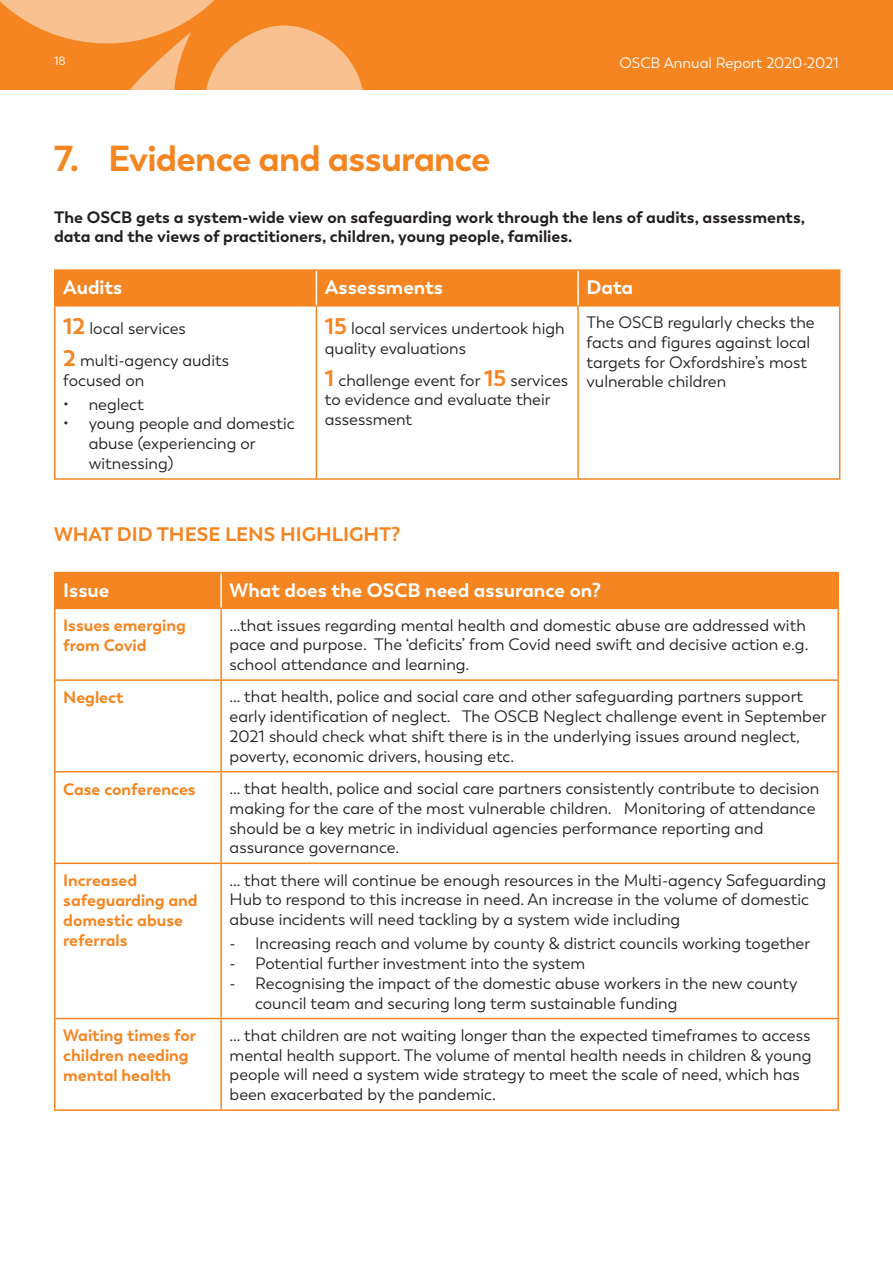
<style>
.page{position:relative;width:893px;height:1263px;background:#fff}
.page>*{position:absolute;margin:0;border:0;box-sizing:border-box;transform-origin:0 0}
.t1{font:700 36px "Trenda";letter-spacing:-.02em;color:#f58520}
.t2{font:700 19.5px "Trenda";color:#fff}
.t3{font:700 19.5px "Trenda";color:#f58520}
.t4{font:16.5px/19.8px "Trenda";color:#231f20}
.t5{font:700 16.5px/19.8px "Trenda";color:#231f20}
.t6{font:700 16.5px/19.8px "Trenda";color:#f58520}
.t7{font:15px "Trenda";color:#fff}
.t8{font:12px "Trenda";color:#fff}
.s1{font-weight:700;font-size:22.5px;color:#f58520}
</style>
<div class="page">
<div style="left:0;top:0;width:893px;height:89px;background:#f58520"></div>
<svg style="left:0;top:0;width:363px;height:89px"></svg>
<div style="left:56px;top:271px;width:783px;height:34px;background:#f58520"></div>
<hr style="left:54px;top:269px;width:262px;height:2px;background:#f58520">
<hr style="left:54px;top:271px;width:2px;height:34px;background:#f58520">
<hr style="left:316px;top:269px;width:262px;height:2px;background:#f58520">
<hr style="left:578px;top:269px;width:262px;height:2px;background:#f58520">
<hr style="left:839px;top:271px;width:1px;height:34px;background:#f58520">
<hr style="left:54px;top:305px;width:262px;height:2px;background:#f58520">
<hr style="left:54px;top:307px;width:2px;height:171px;background:#f58520">
<hr style="left:316px;top:305px;width:262px;height:2px;background:#f58520">
<hr style="left:316px;top:307px;width:1px;height:171px;background:#f58520">
<hr style="left:578px;top:305px;width:262px;height:2px;background:#f58520">
<hr style="left:577px;top:307px;width:2px;height:171px;background:#f58520">
<hr style="left:839px;top:307px;width:1px;height:171px;background:#f58520">
<hr style="left:54px;top:478px;width:262px;height:2px;background:#f58520">
<hr style="left:316px;top:478px;width:262px;height:2px;background:#f58520">
<hr style="left:578px;top:478px;width:262px;height:2px;background:#f58520">
<hr style="left:316px;top:271px;width:1px;height:34px;background:#fff">
<hr style="left:577px;top:271px;width:2px;height:34px;background:#fff">
<div style="left:56px;top:573px;width:781px;height:34px;background:#f58520"></div>
<hr style="left:54px;top:572px;width:167px;height:1px;background:#f58520">
<hr style="left:54px;top:573px;width:2px;height:34px;background:#f58520">
<hr style="left:221px;top:572px;width:618px;height:1px;background:#f58520">
<hr style="left:54px;top:607px;width:167px;height:2px;background:#f58520">
<hr style="left:54px;top:609px;width:2px;height:70px;background:#f58520">
<hr style="left:221px;top:607px;width:618px;height:2px;background:#f58520">
<hr style="left:220px;top:609px;width:2px;height:70px;background:#f58520">
<hr style="left:837px;top:609px;width:2px;height:70px;background:#f58520">
<hr style="left:54px;top:679px;width:167px;height:2px;background:#f58520">
<hr style="left:54px;top:681px;width:2px;height:90px;background:#f58520">
<hr style="left:221px;top:679px;width:618px;height:2px;background:#f58520">
<hr style="left:220px;top:681px;width:2px;height:90px;background:#f58520">
<hr style="left:837px;top:681px;width:2px;height:90px;background:#f58520">
<hr style="left:54px;top:771px;width:167px;height:1px;background:#f58520">
<hr style="left:54px;top:772px;width:2px;height:90px;background:#f58520">
<hr style="left:221px;top:771px;width:618px;height:1px;background:#f58520">
<hr style="left:220px;top:772px;width:2px;height:90px;background:#f58520">
<hr style="left:837px;top:772px;width:2px;height:90px;background:#f58520">
<hr style="left:54px;top:862px;width:167px;height:2px;background:#f58520">
<hr style="left:54px;top:864px;width:2px;height:154px;background:#f58520">
<hr style="left:221px;top:862px;width:618px;height:2px;background:#f58520">
<hr style="left:220px;top:864px;width:2px;height:154px;background:#f58520">
<hr style="left:837px;top:864px;width:2px;height:154px;background:#f58520">
<hr style="left:54px;top:1018px;width:167px;height:1px;background:#f58520">
<hr style="left:54px;top:1019px;width:2px;height:90px;background:#f58520">
<hr style="left:221px;top:1018px;width:618px;height:1px;background:#f58520">
<hr style="left:220px;top:1019px;width:2px;height:90px;background:#f58520">
<hr style="left:837px;top:1019px;width:2px;height:90px;background:#f58520">
<hr style="left:54px;top:1109px;width:167px;height:2px;background:#f58520">
<hr style="left:221px;top:1109px;width:618px;height:2px;background:#f58520">
<hr style="left:220px;top:573px;width:2px;height:34px;background:#fff">
<hr style="left:837px;top:573px;width:2px;height:34px;background:#f58520">
<p class="t8" style="left:54px;top:54px;width:13px">18</p>
<p class="t7" style="left:619px;top:54px;width:221px">OSCB Annual Report 2020-2021</p>
<h1 class="t1" style="left:54px;top:136px;width:438px">7. Evidence and assurance</h1>
<p class="t5" style="left:54px;top:207px;width:753px">The OSCB gets a system-wide view on safeguarding work through the lens of audits, assessments, data and the views of practitioners, children, young people, families.</p>
<p class="t2" style="left:63px;top:275px;width:61px">Audits</p>
<p class="t2" style="left:325px;top:275px;width:120px">Assessments</p>
<p class="t2" style="left:587px;top:275px;width:48px">Data</p>
<p class="t4" style="left:63px;top:313px;width:167px;line-height:31.2px"><span class="s1">12</span> local services<br><span class="s1">2</span> multi-agency audits</p>
<p class="t4" style="left:63px;top:370px;width:83px">focused on</p>
<p class="t4" style="left:63px;top:394px;width:82px">• neglect</p>
<p class="t4" style="left:89px;top:414px;width:207px;text-indent:-25px">• young people and domestic abuse (experiencing or witnessing)</p>
<p class="t4" style="left:587px;top:313px;width:230px">The OSCB regularly checks the facts and figures against local targets for Oxfordshire’s most vulnerable children</p>
<p class="t4" style="left:325px;top:319px;width:241px"><span class="s1">15</span> local services undertook high quality evaluations</p>
<p class="t4" style="left:325px;top:370px;width:245px"><span class="s1">1</span> challenge event for <span class="s1">15</span> services to evidence and evaluate their assessment</p>
<p class="t3" style="left:54px;top:522px;width:348px">WHAT DID THESE LENS HIGHLIGHT?</p>
<p class="t2" style="left:63px;top:578px;width:48px">Issue</p>
<p class="t2" style="left:230px;top:578px;width:373px">What does the OSCB need assurance on?</p>
<p class="t6" style="left:63px;top:616px;width:124px">Issues emerging from Covid</p>
<p class="t4" style="left:230px;top:615px;width:580px">…that issues regarding mental health and domestic abuse are addressed with pace and purpose. The ‘deficits’ from Covid need swift and decisive action e.g. school attendance and learning.</p>
<p class="t6" style="left:63px;top:687px;width:62px">Neglect</p>
<p class="t4" style="left:230px;top:687px;width:598px">… that health, police and social care and other safeguarding partners support early identification of neglect. The OSCB Neglect challenge event in September 2021 should check what shift there is in the underlying issues around neglect, poverty, economic drivers, housing etc.</p>
<p class="t6" style="left:63px;top:779px;width:134px">Case conferences</p>
<p class="t4" style="left:230px;top:778px;width:591px">… that health, police and social care partners consistently contribute to decision making for the care of the most vulnerable children. Monitoring of attendance should be a key metric in individual agencies performance reporting and assurance governance.</p>
<p class="t6" style="left:63px;top:871px;width:136px">Increased safeguarding and domestic abuse referrals</p>
<p class="t4" style="left:230px;top:870px;width:598px">… that there will continue be enough resources in the Multi-agency Safeguarding<br>Hub to respond to this increase in need. An increase in the volume of domestic abuse incidents will need tackling by a system wide including</p>
<p class="t4" style="left:230px;top:934px;width:582px">- Increasing reach and volume by county &amp; district councils working together</p>
<p class="t4" style="left:230px;top:954px;width:357px">- Potential further investment into the system</p>
<p class="t4" style="left:255px;top:973px;width:544px;text-indent:-25px">- Recognising the impact of the domestic abuse workers in the new county council team and securing long term sustainable funding</p>
<p class="t6" style="left:63px;top:1026px;width:134px">Waiting times for children needing mental health</p>
<p class="t4" style="left:230px;top:1025px;width:583px">… that children are not waiting longer than the expected timeframes to access mental health support. The volume of mental health needs in children &amp; young people will need a system wide strategy to meet the scale of need, which has been exacerbated by the pandemic.</p>
</div>
